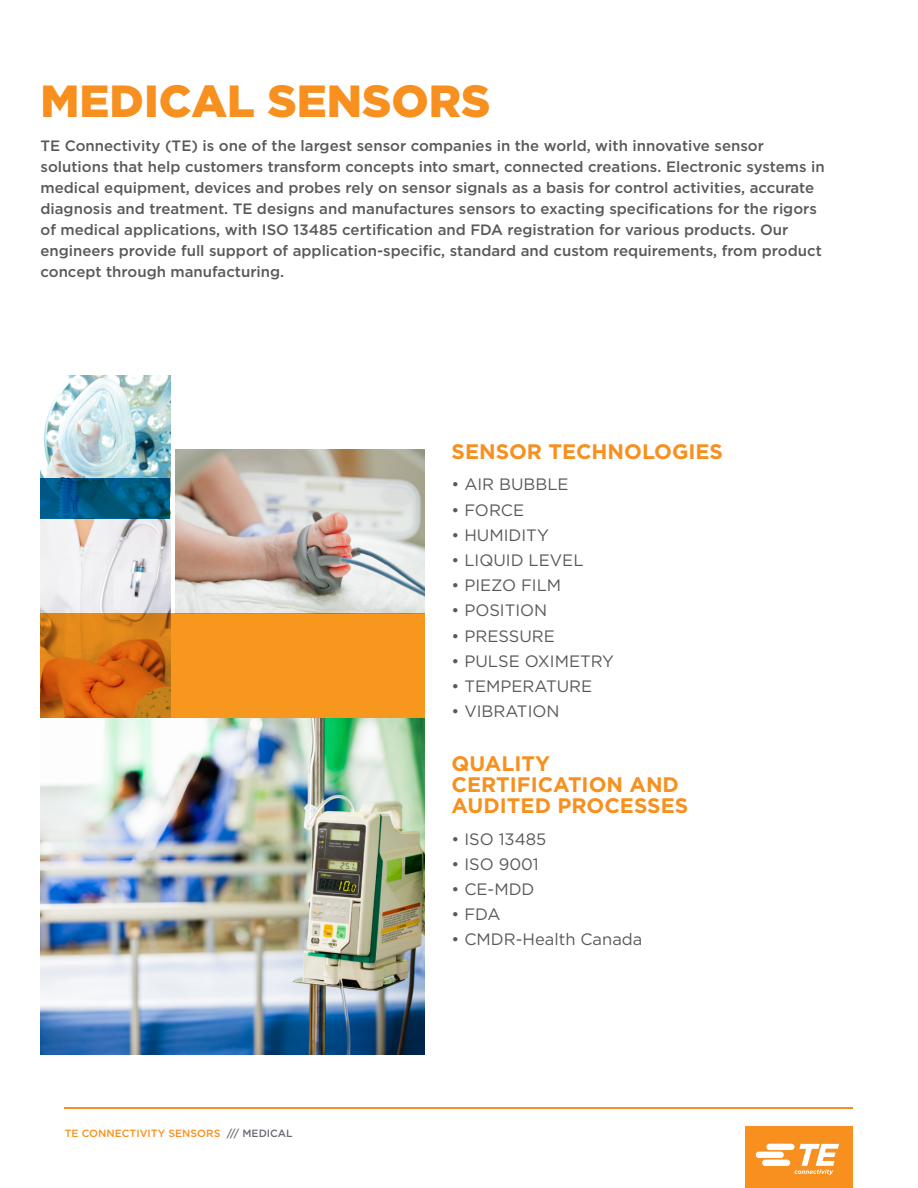
<style>
.page{position:relative;width:918px;height:1188px;background:#fff}
.page>*{position:absolute;margin:0;border:0;box-sizing:border-box;transform-origin:0 0}
.t1{font:900 45px "Gotham";color:#f7901e}
.t2{font:700 21px/21px "Gotham";color:#f7901e}
.t3{font:16.5px "Gotham";color:#58595b}
.t4{font:500 15px/21px "Gotham";color:#58595b}
.t5{font:500 10.5px "Gotham";color:#f7901e}
.s1{color:#696b73}
</style>
<div class="page">
<img style="left:40px;top:375px;width:130px;height:343px">
<img style="left:175px;top:449px;width:250px;height:165px">
<div style="left:745px;top:1126px;width:108px;height:62px;background:#f7901e"></div>
<svg style="left:756px;top:1144px;width:83px;height:31px"></svg>
<hr style="left:65px;top:1107px;width:788px;height:1px;background:#f7901e">
<svg style="left:41px;top:478px;width:129px;height:40px;background:#005882"></svg>
<svg style="left:41px;top:614px;width:384px;height:105px;background:#ea8a1b"></svg>
<img style="left:41px;top:719px;width:384px;height:336px">
<h1 class="t1" style="left:40px;top:70px;width:452px">MEDICAL SENSORS</h1>
<p class="t4" style="left:40px;top:136px;width:786px">TE Connectivity (TE) is one of the largest sensor companies in the world, with innovative sensor solutions that help customers transform concepts into smart, connected creations. Electronic systems in medical equipment, devices and probes rely on sensor signals as a basis for control activities, accurate diagnosis and treatment. TE designs and manufactures sensors to exacting specifications for the rigors of medical applications, with ISO 13485 certification and FDA registration for various products. Our engineers provide full support of application-specific, standard and custom requirements, from product concept through manufacturing.</p>
<h2 class="t2" style="left:452px;top:440px;width:273px">SENSOR TECHNOLOGIES</h2>
<p class="t3" style="left:452px;top:474px;width:119px">• AIR BUBBLE</p>
<p class="t3" style="left:452px;top:499px;width:74px">• FORCE</p>
<p class="t3" style="left:452px;top:524px;width:99px">• HUMIDITY</p>
<p class="t3" style="left:452px;top:550px;width:133px">• LIQUID LEVEL</p>
<p class="t3" style="left:452px;top:575px;width:111px">• PIEZO FILM</p>
<p class="t3" style="left:452px;top:600px;width:97px">• POSITION</p>
<p class="t3" style="left:452px;top:625px;width:105px">• PRESSURE</p>
<p class="t3" style="left:452px;top:650px;width:164px">• PULSE OXIMETRY</p>
<p class="t3" style="left:452px;top:676px;width:142px">• TEMPERATURE</p>
<p class="t3" style="left:452px;top:701px;width:109px">• VIBRATION</p>
<p class="t5" style="left:65px;top:1126px;width:229px">TE CONNECTIVITY SENSORS <span class="s1">/// MEDICAL</span></p>
<h2 class="t2" style="left:452px;top:753px;width:238px">QUALITY<br>CERTIFICATION AND<br>AUDITED PROCESSES</h2>
<p class="t3" style="left:452px;top:828px;width:96px">• ISO 13485</p>
<p class="t3" style="left:452px;top:853px;width:89px">• ISO 9001</p>
<p class="t3" style="left:452px;top:879px;width:84px">• CE-MDD</p>
<p class="t3" style="left:452px;top:904px;width:50px">• FDA</p>
<p class="t3" style="left:452px;top:929px;width:192px">• CMDR-Health Canada</p>
</div>
